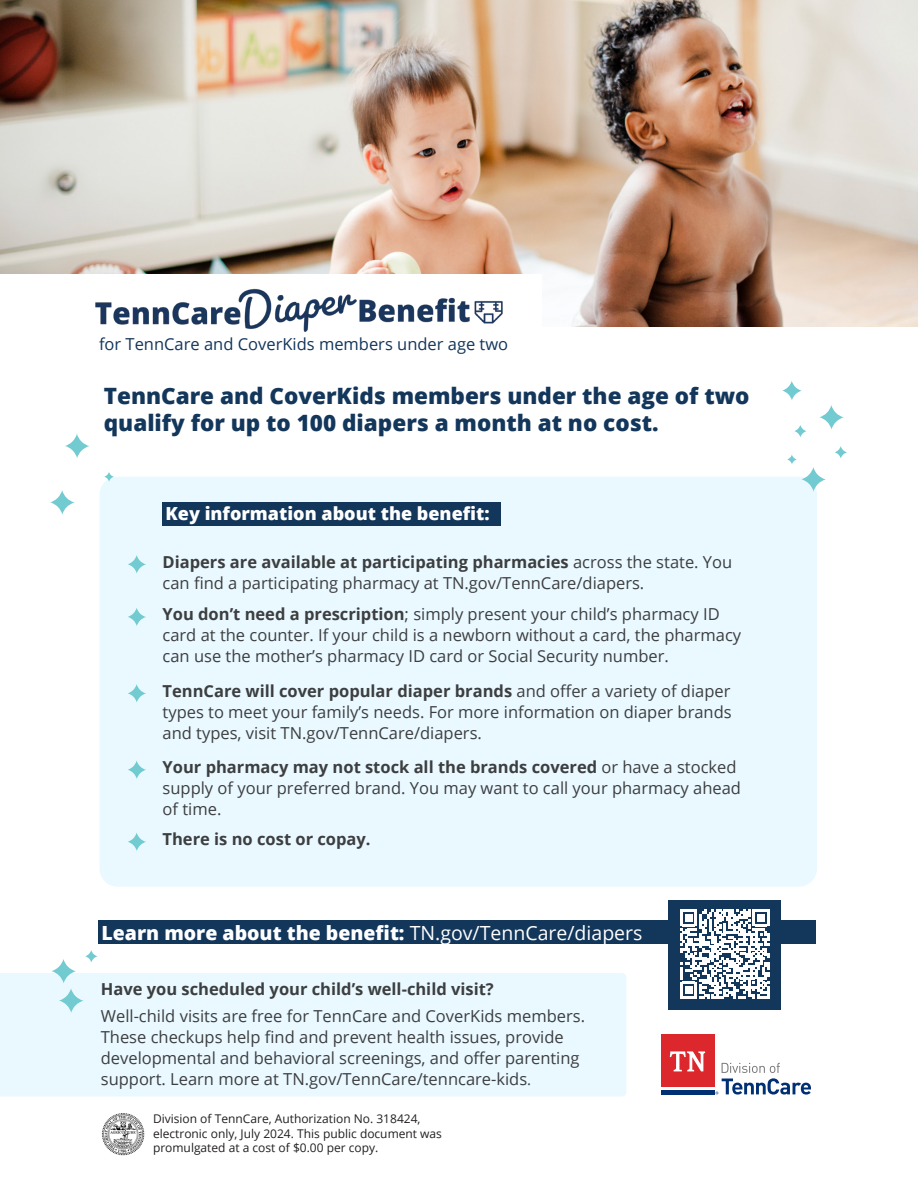
<style>
.page{position:relative;width:918px;height:1188px;background:#fff}
.page>*{position:absolute;margin:0;border:0;box-sizing:border-box;transform-origin:0 0}
.t1{font:800 22.5px/27px "Open Sans";color:#13365b}
.t2{font:800 19.5px "Open Sans";color:#fff}
.t3{font:800 18px "Open Sans";color:#fff}
.Paragraph{font:16.5px/21px "Open Sans";color:#3d3e40}
.Paragraph-2{font:700 16.5px "Open Sans";color:#3d3e40}
.Paragraph-3{font:16.5px "Open Sans";color:#13365b}
.t4{font:12px/14.4px "Open Sans";color:#231f20}
.s1{font-weight:700}
.s2{font-weight:400}
.s3{font-size:15px}
</style>
<div class="page">
<div style="left:0;top:973px;width:626px;height:123px;background:#e9f9ff"></div>
<div style="left:100px;top:477px;width:717px;height:410px;background:#e9f9ff;border-radius:18px"></div>
<div style="left:163px;top:502px;width:338px;height:23px;background:#13365b"></div>
<img style="left:0;top:0;width:918px;height:326px">
<div style="left:0;top:274px;width:542px;height:72px;background:#fff"></div>
<img style="left:95px;top:288px;width:408px;height:44px">
<svg style="left:819px;top:405px;width:25px;height:24px"></svg>
<svg style="left:65px;top:434px;width:24px;height:24px"></svg>
<svg style="left:50px;top:490px;width:25px;height:24px"></svg>
<svg style="left:128px;top:555px;width:18px;height:18px"></svg>
<svg style="left:128px;top:608px;width:18px;height:18px"></svg>
<svg style="left:128px;top:684px;width:18px;height:18px"></svg>
<svg style="left:128px;top:761px;width:18px;height:18px"></svg>
<svg style="left:128px;top:833px;width:18px;height:18px"></svg>
<svg style="left:782px;top:381px;width:20px;height:19px"></svg>
<svg style="left:794px;top:425px;width:13px;height:12px"></svg>
<svg style="left:835px;top:446px;width:12px;height:12px"></svg>
<svg style="left:52px;top:950px;width:46px;height:63px"></svg>
<svg style="left:787px;top:455px;width:39px;height:36px"></svg>
<svg style="left:104px;top:472px;width:10px;height:10px"></svg>
<div style="left:99px;top:920px;width:717px;height:24px;background:#13365b"></div>
<div style="left:669px;top:900px;width:112px;height:109px;background:#13365b"></div>
<svg style="left:680px;top:909px;width:90px;height:90px"></svg>
<img style="left:102px;top:1113px;width:43px;height:43px">
<div style="left:662px;top:1035px;width:53px;height:53px;background:#dc272d"></div>
<hr style="left:662px;top:1090px;width:53px;height:4px;background:#002f73">
<svg style="left:670px;top:1051px;width:35px;height:20px"></svg>
<svg style="left:716px;top:1063px;width:95px;height:32px"></svg>
<p class="Paragraph-3" style="left:99px;top:333px;width:411px">for TennCare and CoverKids members under age two</p>
<h2 class="t1" style="left:104px;top:381px;width:647px">TennCare and CoverKids members under the age of two qualify for up to 100 diapers a month at no cost.</h2>
<h2 class="t3" style="left:166px;top:500px;width:326px">Key information about the benefit:</h2>
<p class="Paragraph" style="left:163px;top:551px;width:571px"><span class="s1">Diapers are available at participating pharmacies</span> across the state. You can find a participating pharmacy at TN.gov/TennCare/diapers.</p>
<p class="Paragraph" style="left:163px;top:603px;width:580px"><span class="s1">You don’t need a prescription</span>; simply present your child’s pharmacy ID card at the counter. If your child is a newborn without a card, the pharmacy can use the mother’s pharmacy ID card or Social Security number.</p>
<p class="Paragraph" style="left:163px;top:680px;width:571px;text-align:justify"><span class="s1">TennCare will cover popular diaper brands</span> and offer a variety of diaper types to meet your family’s needs. For more information on diaper brands and types, visit TN.gov/TennCare/diapers.</p>
<p class="Paragraph" style="left:163px;top:756px;width:580px"><span class="s1">Your pharmacy may not stock all the brands covered</span> or have a stocked supply of your preferred brand. You may want to call your pharmacy ahead of time.</p>
<p class="Paragraph-2" style="left:163px;top:828px;width:210px">There is no cost or copay.</p>
<h2 class="t2" style="left:102px;top:918px;width:542px">Learn more about the benefit: <span class="s2">TN.gov/TennCare/diapers</span></h2>
<p class="Paragraph-2" style="left:101px;top:977px;width:395px">Have you scheduled your child’s well-child visit?</p>
<p class="Paragraph" style="left:101px;top:1005px;width:486px">Well-child visits are free for TennCare and CoverKids members.<br>These checkups help find and prevent health issues, provide developmental and behavioral screenings, and offer parenting support. Learn more at TN.gov/TennCare/tenncare-kids<span class="s3">.</span></p>
<p class="t4" style="left:153px;top:1112px;width:291px">Division of TennCare, Authorization No. 318424, electronic only, July 2024. This public document was promulgated at a cost of $0.00 per copy.</p>
</div>
